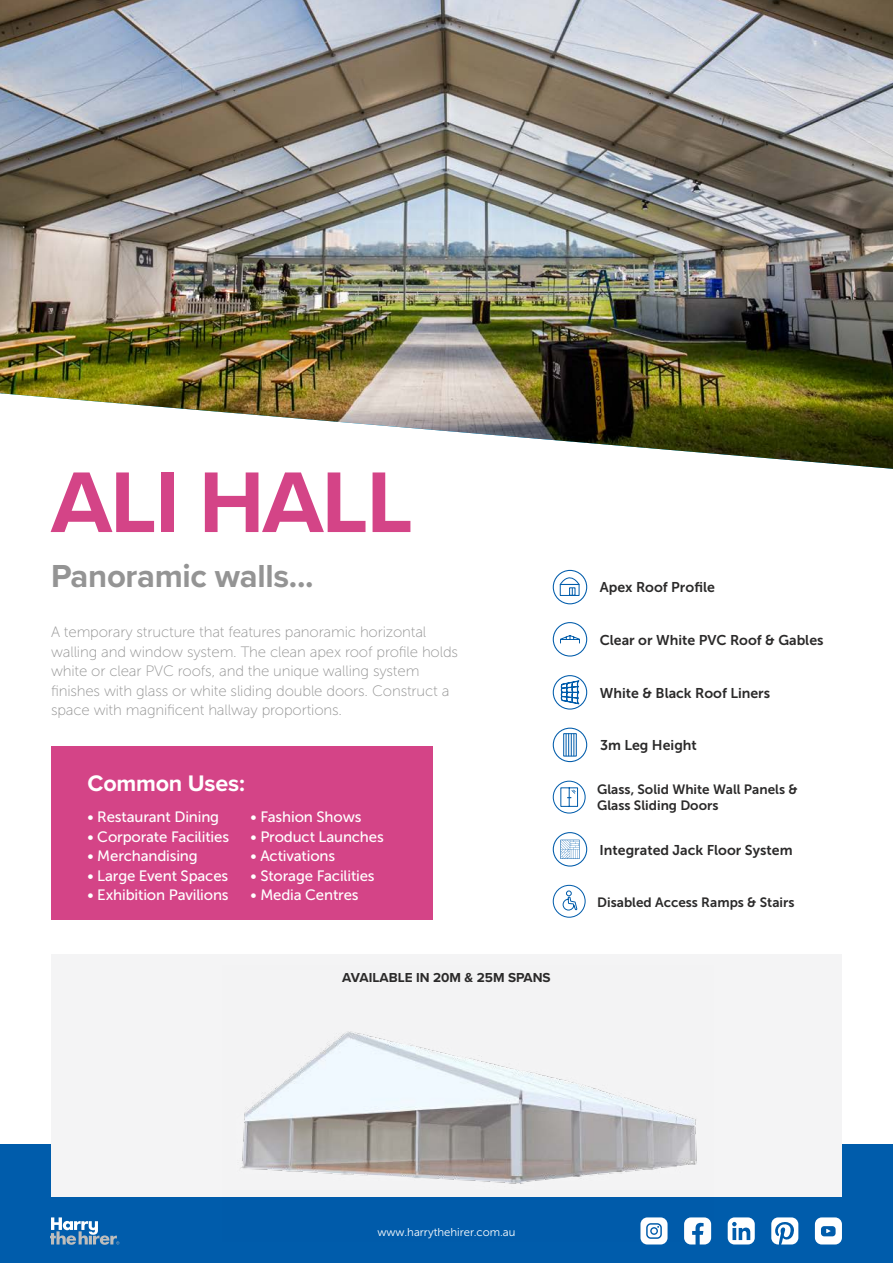
<style>
.page{position:relative;width:893px;height:1263px;background:#fff}
.page>*{position:absolute;margin:0;border:0;box-sizing:border-box;transform-origin:0 0}
.t1{font:700 89.25px "Proxima Nova";letter-spacing:-.02em;color:#d44487}
.t2{font:700 33px "Proxima Nova";letter-spacing:-.01em;color:#949494}
.t3{font:700 23.25px "Proxima Nova";letter-spacing:-.01em;color:#fff}
.t4{font:15px/19.5px "Museo Sans 100";letter-spacing:-.01em;color:#949494}
.t5{font:15px "Museo Sans 500";letter-spacing:-.01em;color:#fff}
.t6{font:14.1px "Museo Sans 700";color:#2b2a2a}
.t7{font:13.5px/16.2px "Museo Sans 700";color:#2b2a2a}
.t8{font:700 13.5px "Proxima Nova";color:#2b2a2a}
.t9{font:11.4px "Museo Sans 300";color:#fff}
</style>
<div class="page">
<div style="left:0;top:1144px;width:893px;height:119px;background:#005cab"></div>
<svg style="left:50px;top:1217px;width:69px;height:28px"></svg>
<svg style="left:641px;top:1241px;width:26px;height:3px"></svg>
<svg style="left:685px;top:1241px;width:26px;height:3px"></svg>
<svg style="left:771px;top:1217px;width:27px;height:27px"></svg>
<svg style="left:815px;top:1217px;width:27px;height:27px"></svg>
<svg style="left:728px;top:1217px;width:27px;height:27px"></svg>
<div style="left:51px;top:954px;width:791px;height:242px;background:#f4f4f5"></div>
<img style="left:0;top:0;width:893px;height:469px">
<div style="left:52px;top:746px;width:381px;height:173px;background:#d44487"></div>
<img style="left:223px;top:1031px;width:490px;height:210px">
<svg style="left:553px;top:569px;width:34px;height:35px"></svg>
<svg style="left:553px;top:728px;width:34px;height:34px"></svg>
<svg style="left:553px;top:622px;width:34px;height:34px"></svg>
<svg style="left:553px;top:675px;width:34px;height:35px"></svg>
<svg style="left:553px;top:781px;width:33px;height:32px"></svg>
<svg style="left:553px;top:832px;width:34px;height:34px"></svg>
<svg style="left:553px;top:885px;width:33px;height:33px"></svg>
<h1 class="t1" style="left:51px;top:436px;width:364px">ALI HALL</h1>
<h2 class="t2" style="left:51px;top:552px;width:264px">Panoramic walls...</h2>
<p class="t4" style="left:51px;top:623px;width:409px">A temporary structure that features panoramic horizontal walling and window system. The clean apex roof profile holds white or clear PVC roofs, and the unique walling system finishes with glass or white sliding double doors. Construct a space with magnificent hallway proportions.</p>
<h3 class="t3" style="left:88px;top:766px;width:159px">Common Uses:</h3>
<p class="t5" style="left:88px;top:809px;width:133px">• Restaurant Dining</p>
<p class="t5" style="left:88px;top:828px;width:143px">• Corporate Facilities</p>
<p class="t5" style="left:88px;top:848px;width:112px">• Merchandising</p>
<p class="t5" style="left:88px;top:867px;width:142px">• Large Event Spaces</p>
<p class="t5" style="left:88px;top:887px;width:143px">• Exhibition Pavilions</p>
<p class="t5" style="left:251px;top:809px;width:112px">• Fashion Shows</p>
<p class="t5" style="left:251px;top:828px;width:135px">• Product Launches</p>
<p class="t5" style="left:251px;top:848px;width:86px">• Activations</p>
<p class="t5" style="left:251px;top:867px;width:126px">• Storage Facilities</p>
<p class="t5" style="left:251px;top:887px;width:109px">• Media Centres</p>
<p class="t8" style="left:342px;top:968px;width:210px">AVAILABLE IN 20M &amp; 25M SPANS</p>
<p class="t6" style="left:600px;top:580px;width:117px">Apex Roof Profile</p>
<p class="t6" style="left:600px;top:632px;width:225px">Clear or White PVC Roof &amp; Gables</p>
<p class="t6" style="left:600px;top:685px;width:172px">White &amp; Black Roof Liners</p>
<p class="t6" style="left:600px;top:737px;width:98px">3m Leg Height</p>
<p class="t7" style="left:597px;top:781px;width:202px">Glass, Solid White Wall Panels &amp;<br>Glass Sliding Doors</p>
<p class="t6" style="left:600px;top:842px;width:194px">Integrated Jack Floor System</p>
<p class="t7" style="left:597px;top:894px;width:199px">Disabled Access Ramps &amp; Stairs</p>
<p class="t9" style="left:377px;top:1225px;width:140px">www.harrythehirer.com.au</p>
</div>
